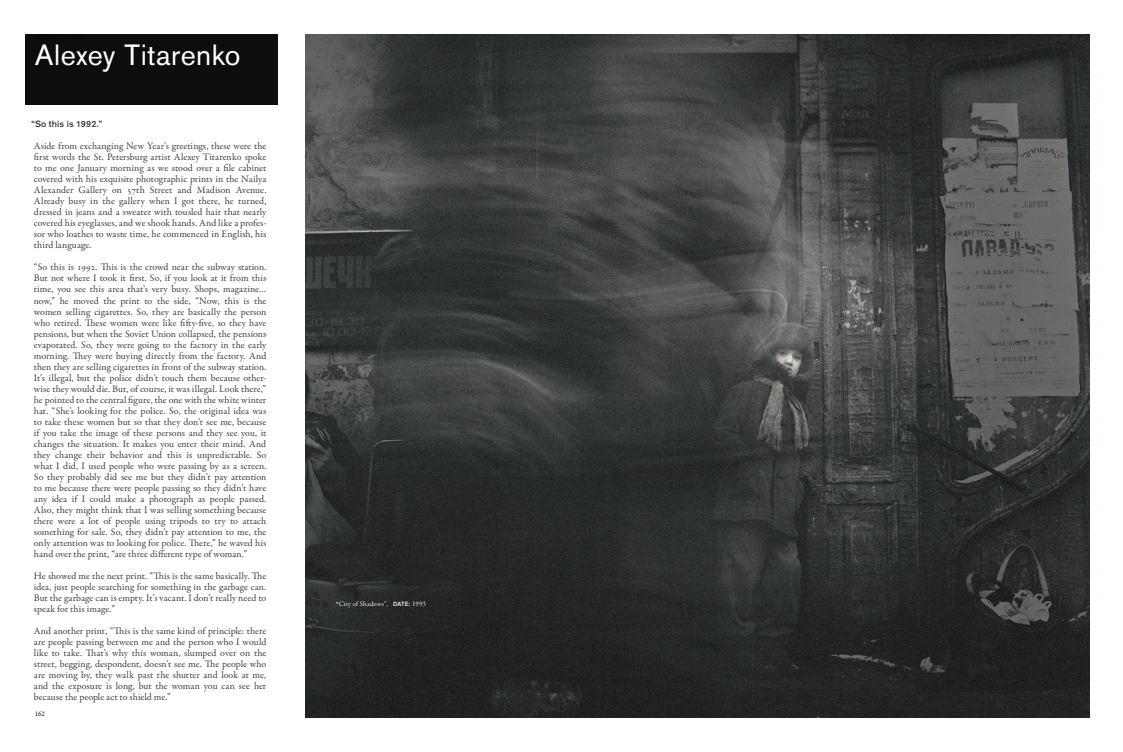
<style>
.page{position:relative;width:1123px;height:752px;background:#fff}
.page>*{position:absolute;margin:0;border:0;box-sizing:border-box;transform-origin:0 0}
.t1{font:29px "Akzidenz Grotesk BE";letter-spacing:.015em;color:#fff}
.t2{font:10px/11px "Garamond Premr Pro";letter-spacing:.005em;color:#414042;text-align:justify}
.t3{font:500 9px "Akzidenz Grotesk BE";letter-spacing:.01em;color:#414042}
.t4{font:7px "Garamond Premr Pro";letter-spacing:.025em;color:#ebebec}
.t5{font:7px "Garamond Premr Pro";color:#000}
.s1{font-family:"Akzidenz Grotesk BE";font-weight:500;font-size:6px}
</style>
<div class="page">
<img style="left:305px;top:34px;width:784px;height:683px">
<div style="left:25px;top:34px;width:252px;height:70px;background:#0d0d0d"></div>
<h1 class="t1" style="left:35px;top:37px;width:207px">Alexey Titarenko</h1>
<p class="t3" style="left:31px;top:119px;width:72px">“So this is 1992.”</p>
<p class="t2" style="left:34px;top:141px;width:234px">Aside from exchanging New Year’s greetings, these were the first words the St. Petersburg artist Alexey Titarenko spoke to me one January morning as we stood over a file cabinet covered with his exquisite photographic prints in the Nailya Alexander Gallery on 57th Street and Madison Avenue.<br>Already busy in the gallery when I got there, he turned, dressed in jeans and a sweater with tousled hair that nearly covered his eyeglasses, and we shook hands. And like a profes&shy;sor who loathes to waste time, he commenced in English, his third language.</p>
<p class="t2" style="left:34px;top:262px;width:234px">“So this is 1992. This is the crowd near the subway station.<br>But not where I took it first. So, if you look at it from this time, you see this area that’s very busy. Shops, magazine… now,” he moved the print to the side, “Now, this is the women selling cigarettes. So, they are basically the person who retired. These women were like fifty-five, so they have pensions, but when the Soviet Union collapsed, the pensions evaporated. So, they were going to the factory in the early morning. They were buying directly from the factory. And then they are selling cigarettes in front of the subway station.<br>It’s illegal, but the police didn’t touch them because other&shy;wise they would die. But, of course, it was illegal. Look there,” he pointed to the central figure, the one with the white winter hat. “She’s looking for the police. So, the original idea was to take these women but so that they don’t see me, because if you take the image of these persons and they see you, it changes the situation. It makes you enter their mind. And they change their behavior and this is unpredictable. So what I did, I used people who were passing by as a screen.<br>So they probably did see me but they didn’t pay attention to me because there were people passing so they didn’t have any idea if I could make a photograph as people passed.<br>Also, they might think that I was selling something because there were a lot of people using tripods to try to attach something for sale. So, they didn’t pay attention to me, the only attention was to looking for police. There,” he waved his hand over the print, “are three different type of woman.”</p>
<p class="t2" style="left:34px;top:570px;width:234px">He showed me the next print. “This is the same basically. The idea, just people searching for something in the garbage can.<br>But the garbage can is empty. It’s vacant. I don’t really need to speak for this image.”</p>
<p class="t2" style="left:34px;top:625px;width:234px">And another print, “This is the same kind of principle: there are people passing between me and the person who I would like to take. That’s why this woman, slumped over on the street, begging, despondent, doesn’t see me. The people who are moving by, they walk past the shutter and look at me, and the exposure is long, but the woman you can see her because the people act to shield me.”</p>
<p class="t5" style="left:35px;top:709px;width:12px">162</p>
<p class="t4" style="left:336px;top:599px;width:91px"><span class="s1">“</span>City of Shadows”, <span class="s1">Date:</span> 1993</p>
</div>
